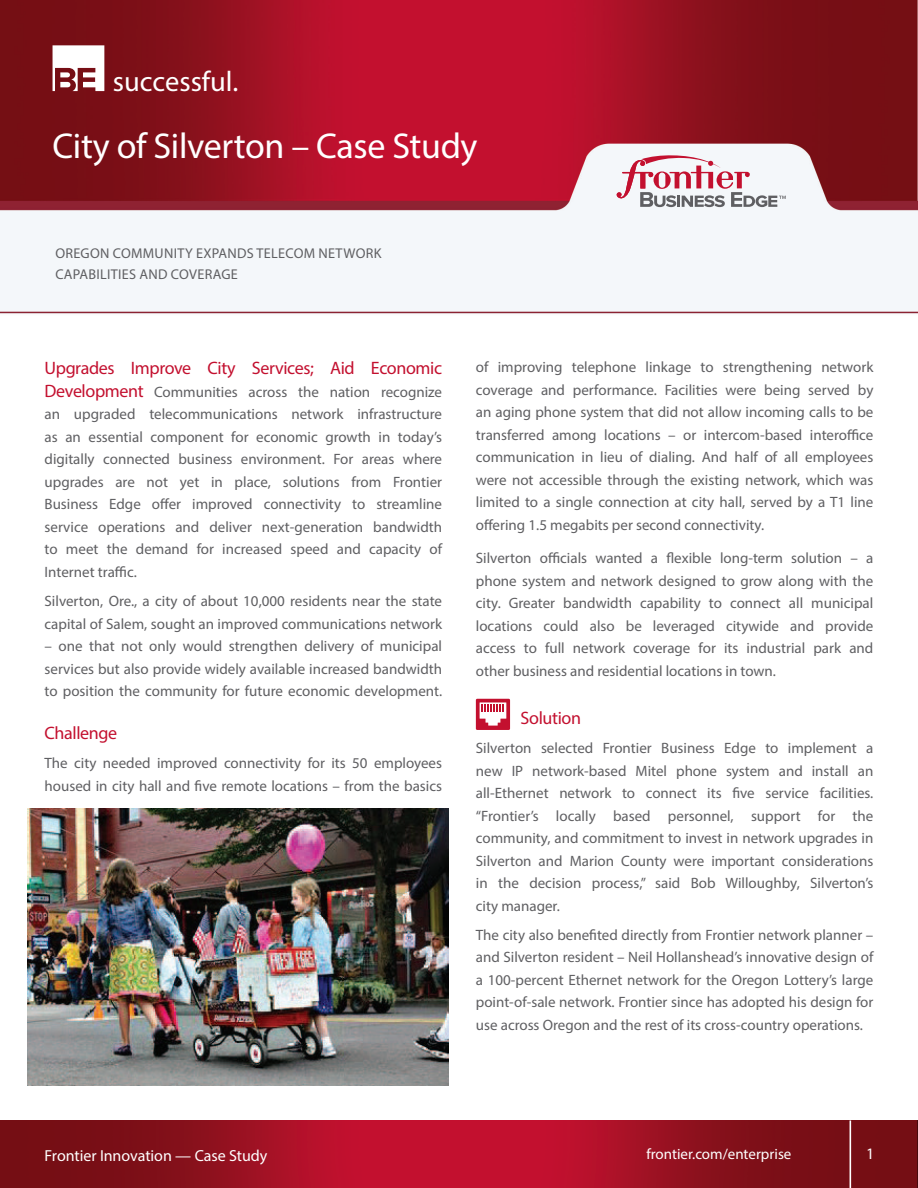
<style>
.page{position:relative;width:918px;height:1188px;background:#fff}
.page>*{position:absolute;margin:0;border:0;box-sizing:border-box;transform-origin:0 0}
.body_copy{font:36px "Myriad Pro";letter-spacing:-.01em;color:#fff}
.body_copy-2{font:28.5px "Myriad Pro";color:#fff}
.body_copy-3{font:18px "Myriad Pro";letter-spacing:-.02em;color:#c3102f}
.body_copy-4{font:16.05px "Myriad Pro";letter-spacing:-.005em;color:#fff}
.body_copy-5{font:15px/22.5px "Myriad Pro";color:#5f5f62;text-align:justify}
.body_copy-6{font:15px "Myriad Pro";color:#fff}
.body_copy-7{font:14.25px/20.4px "Myriad Pro";letter-spacing:.02em;color:#5f5f62}
.s1{font-size:18px;color:#c3102f}
</style>
<div class="page">
<img style="left:0;top:0;width:918px;height:1121px">
<svg style="left:617px;top:155px;width:169px;height:52px"></svg>
<hr style="left:0;top:312px;width:918px;height:1px;background:#8b2232">
<img style="left:0;top:1121px;width:918px;height:67px">
<hr style="left:850px;top:1120px;width:1px;height:68px;background:#fff">
<svg style="left:53px;top:45px;width:51px;height:46px"></svg>
<img style="left:27px;top:808px;width:422px;height:278px">
<svg style="left:476px;top:699px;width:34px;height:31px"></svg>
<p class="body_copy-2" style="left:113px;top:64px;width:127px">successful.</p>
<p class="body_copy" style="left:53px;top:124px;width:427px">City of Silverton – Case Study</p>
<p class="body_copy-7" style="left:55px;top:243px;width:328px">OREGON COMMUNITY EXPANDS TELECOM NETWORK<br>CAPABILITIES AND COVERAGE</p>
<p class="body_copy-3" style="left:45px;top:357px;width:399px">Upgrades Improve City Services; Aid Economic</p>
<p class="body_copy-5" style="left:45px;top:380px;width:399px"><span class="s1">Development</span> Communities across the nation recognize an upgraded telecommunications network infrastructure as an essential component for economic growth in today’s digitally connected business environment. For areas where upgrades are not yet in place, solutions from Frontier Business Edge offer improved connectivity to streamline service operations and deliver next-generation bandwidth to meet the demand for increased speed and capacity of Internet traffic.</p>
<p class="body_copy-5" style="left:45px;top:590px;width:399px">Silverton, Ore., a city of about 10,000 residents near the state capital of Salem, sought an improved communications network</p>
<p class="body_copy-5" style="left:45px;top:635px;width:399px">– one that not only would strengthen delivery of municipal services but also provide widely available increased bandwidth to position the community for future economic development.</p>
<p class="body_copy-3" style="left:45px;top:722px;width:74px">Challenge</p>
<p class="body_copy-5" style="left:45px;top:752px;width:399px">The city needed improved connectivity for its 50 employees housed in city hall and five remote locations – from the basics</p>
<p class="body_copy-5" style="left:476px;top:356px;width:399px">of improving telephone linkage to strengthening network coverage and performance. Facilities were being served by an aging phone system that did not allow incoming calls to be transferred among locations – or intercom-based interoffice communication in lieu of dialing. And half of all employees were not accessible through the existing network, which was limited to a single connection at city hall, served by a T1 line offering 1.5 megabits per second connectivity.</p>
<p class="body_copy-5" style="left:476px;top:547px;width:399px">Silverton officials wanted a flexible long-term solution – a phone system and network designed to grow along with the city. Greater bandwidth capability to connect all municipal locations could also be leveraged citywide and provide access to full network coverage for its industrial park and other business and residential locations in town.</p>
<p class="body_copy-3" style="left:521px;top:707px;width:62px">Solution</p>
<p class="body_copy-5" style="left:476px;top:737px;width:399px">Silverton selected Frontier Business Edge to implement a new IP network-based Mitel phone system and install an all-Ethernet network to connect its five service facilities. “Frontier’s locally based personnel, support for the community, and commitment to invest in network upgrades in Silverton and Marion County were important considerations in the decision process,” said Bob Willoughby, Silverton’s city manager.</p>
<p class="body_copy-5" style="left:476px;top:923px;width:399px">The city also benefited directly from Frontier network planner – and Silverton resident – Neil Hollanshead’s innovative design of a 100-percent Ethernet network for the Oregon Lottery’s large point-of-sale network. Frontier since has adopted his design for use across Oregon and the rest of its cross-country operations.</p>
<p class="body_copy-4" style="left:133px;top:1146px;width:211px">Business Edge brand guidelines</p>
<p class="body_copy-6" style="left:646px;top:1145px;width:146px">frontier.com/enterprise</p>
<p class="body_copy-4" style="left:862px;top:1146px;width:18px">20</p>
<p class="body_copy-4" style="left:866px;top:1144px;width:10px">1</p>
<p class="body_copy-4" style="left:46px;top:1146px;width:223px">Frontier Innovation — Cas Study</p>
</div>
